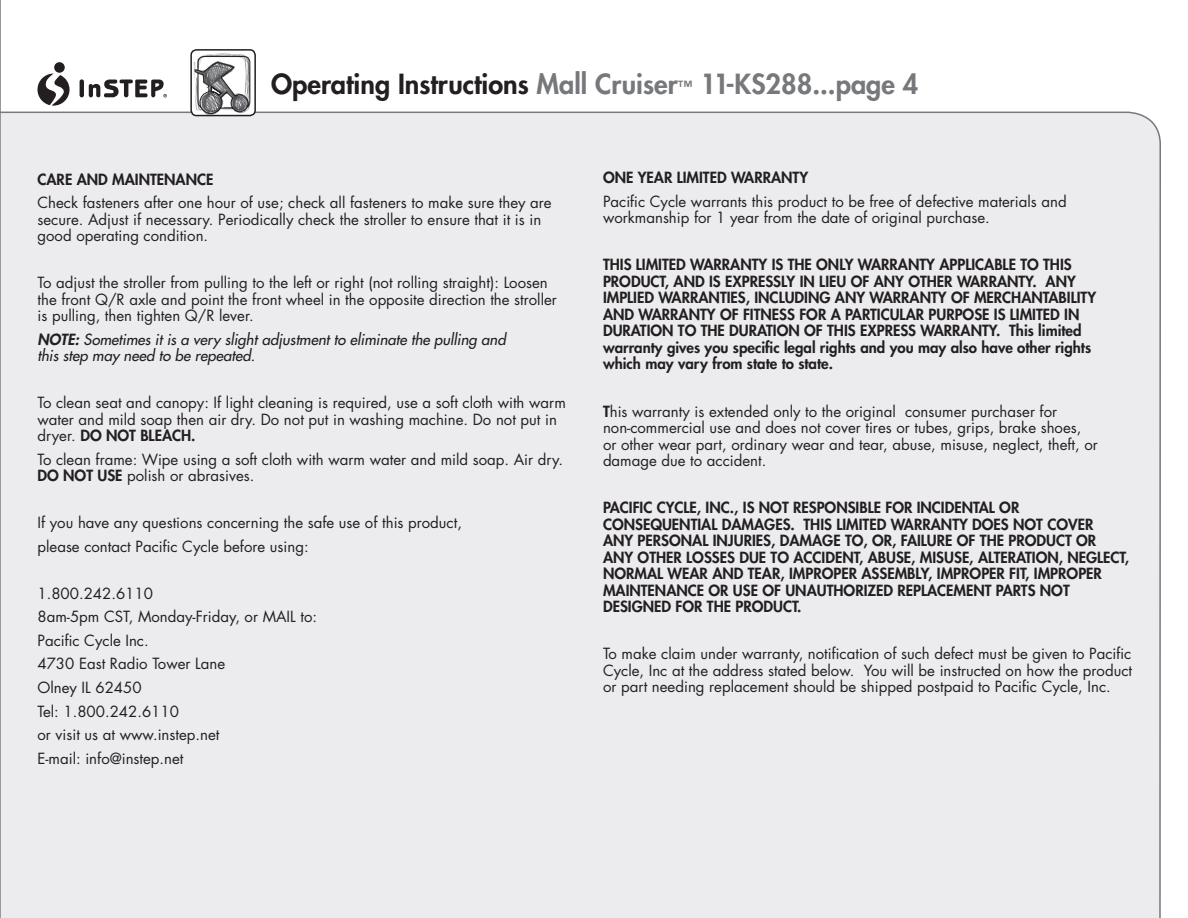
<style>
.page{position:relative;width:1188px;height:918px;background:#fff}
.page>*{position:absolute;margin:0;border:0;box-sizing:border-box;transform-origin:0 0}
.t1{font:800 27px "Futura";color:#76787b}
.t2{font:15px/16.5px "Futura";color:#231f20}
.t3{font:800 15px/16.5px "Futura";color:#231f20}
.t4{font:italic 15px/16.5px "Futura";color:#231f20}
.s1{color:#231f20}
.s2{font-size:15px}
.s3{font-weight:800}
</style>
<div class="page">
<div style="left:2px;top:50px;width:1159px;height:868px;background:#ececee"></div>
<svg style="left:0;top:0;width:2px;height:918px;background:#c3c3c5"></svg>
<div style="left:191px;top:50px;width:64px;height:66px;background:linear-gradient(to right,#fefefe,#fff);border-radius:5px"></div>
<img style="left:193px;top:53px;width:57px;height:60px">
<div style="left:190px;top:49px;width:66px;height:67px;border:2px solid #231f20;border-radius:5px"></div>
<svg style="left:195px;top:56px;width:55px;height:58px"></svg>
<div style="left:54px;top:62px;width:11px;height:11px;background:#231f20;border-radius:50%"></div>
<svg style="left:38px;top:74px;width:32px;height:32px"></svg>
<hr style="left:80px;top:79px;width:4px;height:19px;background:#231f20;border-radius:2px">
<svg style="left:89px;top:79px;width:78px;height:18px"></svg>
<h1 class="t1" style="left:271px;top:71px;width:649px"><span class="s1">Operating Instructions</span> Mall Cruiser<span class="s2">™</span> 11-KS288...page 4</h1>
<p class="t3" style="left:38px;top:172px;width:177px">CARE AND MAINTENANCE</p>
<p class="t2" style="left:38px;top:196px;width:516px">Check fasteners after one hour of use; check all fasteners to make sure they are secure. Adjust if necessary. Periodically check the stroller to ensure that it is in good operating condition.</p>
<p class="t2" style="left:38px;top:276px;width:521px">To adjust the stroller from pulling to the left or right (not rolling straight): Loosen the front Q/R axle and point the front wheel in the opposite direction the stroller is pulling, then tighten Q/R lever.</p>
<p class="t4" style="left:38px;top:332px;width:470px"><span class="s3">NOTE:</span> Sometimes it is a very slight adjustment to eliminate the pulling and this step may need to be repeated.</p>
<p class="t2" style="left:38px;top:396px;width:530px">To clean seat and canopy: If light cleaning is required, use a soft cloth with warm water and mild soap then air dry. Do not put in washing machine. Do not put in dryer. <span class="s3">DO NOT BLEACH.</span></p>
<p class="t2" style="left:38px;top:452px;width:527px">To clean frame: Wipe using a soft cloth with warm water and mild soap. Air dry.<br><span class="s3">DO NOT USE</span> polish or abrasives.</p>
<p class="t2" style="left:38px;top:512px;width:426px;line-height:23.5px">If you have any questions concerning the safe use of this product, please contact Pacific Cycle before using:</p>
<p class="t2" style="left:38px;top:583px;width:281px;line-height:23.5px">1.800.242.6110<br>8am-5pm CST, Monday-Friday, or MAIL to:<br>Pacific Cycle Inc.<br>4730 East Radio Tower Lane<br>Olney IL 62450<br>Tel: 1.800.242.6110<br>or visit us at www.instep.net<br>E-mail: info@instep.net</p>
<p class="t3" style="left:603px;top:171px;width:207px">ONE YEAR LIMITED WARRANTY</p>
<p class="t2" style="left:603px;top:194px;width:465px">Pacific Cycle warrants this product to be free of defective materials and workmanship for 1 year from the date of original purchase.</p>
<p class="t3" style="left:603px;top:258px;width:495px">THIS LIMITED WARRANTY IS THE ONLY WARRANTY APPLICABLE TO THIS PRODUCT, AND IS EXPRESSLY IN LIEU OF ANY OTHER WARRANTY. ANY IMPLIED WARRANTIES, INCLUDING ANY WARRANTY OF MERCHANTABILITY AND WARRANTY OF FITNESS FOR A PARTICULAR PURPOSE IS LIMITED IN DURATION TO THE DURATION OF THIS EXPRESS WARRANTY. This limited warranty gives you specific legal rights and you may also have other rights which may vary from state to state.</p>
<p class="t2" style="left:603px;top:404px;width:496px"><span class="s3">T</span>his warranty is extended only to the original consumer purchaser for non-commercial use and does not cover tires or tubes, grips, brake shoes, or other wear part, ordinary wear and tear, abuse, misuse, neglect, theft, or damage due to accident.</p>
<p class="t3" style="left:603px;top:500px;width:528px">PACIFIC CYCLE, INC., IS NOT RESPONSIBLE FOR INCIDENTAL OR CONSEQUENTIAL DAMAGES. THIS LIMITED WARRANTY DOES NOT COVER<br>ANY PERSONAL INJURIES, DAMAGE TO, OR, FAILURE OF THE PRODUCT OR ANY OTHER LOSSES DUE TO ACCIDENT, ABUSE, MISUSE, ALTERATION, NEGLECT, NORMAL WEAR AND TEAR, IMPROPER ASSEMBLY, IMPROPER FIT, IMPROPER MAINTENANCE OR USE OF UNAUTHORIZED REPLACEMENT PARTS NOT DESIGNED FOR THE PRODUCT.</p>
<p class="t2" style="left:603px;top:647px;width:531px;text-align:justify">To make claim under warranty, notification of such defect must be given to Pacific Cycle, Inc at the address stated below. You will be instructed on how the product or part needing replacement should be shipped postpaid to Pacific Cycle, Inc.</p>
</div>
